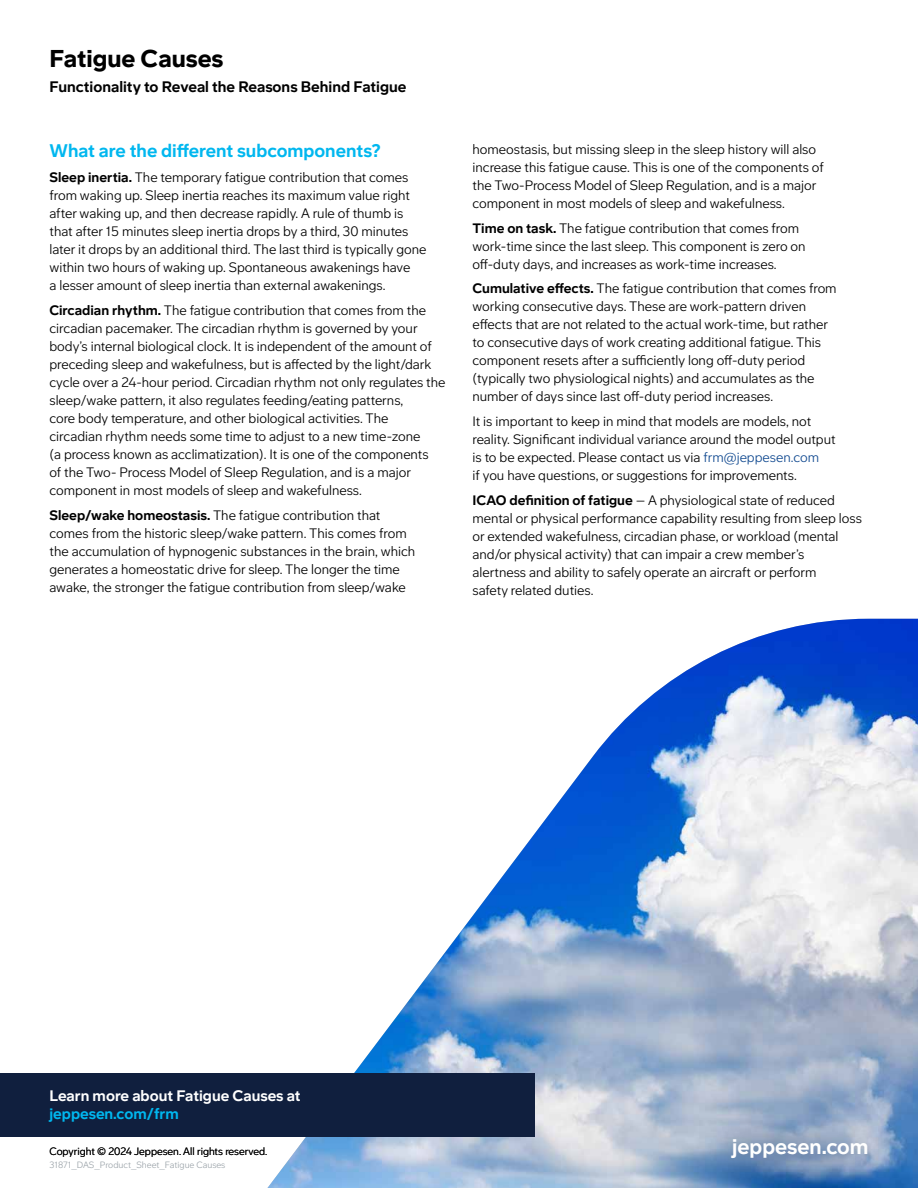
<style>
.page{position:relative;width:918px;height:1188px;background:#fff}
.page>*{position:absolute;margin:0;border:0;box-sizing:border-box;transform-origin:0 0}
.t1{font:900 24px "Boeing Meso";color:#000}
.t2{font:700 21px "Boeing Meso";color:#fff}
.t3{font:700 18px "Boeing Meso";color:#00b7ef}
.t4{font:700 15px "Boeing Meso";color:#000}
.t5{font:700 15px "Boeing Meso";color:#fff}
.t6{font:700 15px "Boeing Meso";color:#00b7ef}
.t7{font:300 13.5px/18px "Boeing Meso";color:#000}
.t8{font:300 10.5px "Boeing Meso";color:#000}
.t9{font:300 9px "Boeing Meso";color:#9da5ab}
.s1{font-weight:700}
.s2{color:#134b91}
</style>
<div class="page">
<div style="left:0;top:1073px;width:524px;height:64px;background:#101f3e"></div>
<img style="left:267px;top:619px;width:651px;height:569px">
<div style="left:49px;top:1073px;width:486px;height:64px;background:#101f3e"></div>
<div style="left:704px;top:1113px;width:192px;height:73px;background:#101f3e;opacity:.75"></div>
<h1 class="t1" style="left:49px;top:44px;width:175px">Fatigue Causes</h1>
<p class="t4" style="left:49px;top:78px;width:358px">Functionality to Reveal the Reasons Behind Fatigue</p>
<h3 class="t3" style="left:49px;top:140px;width:333px">What are the different subcomponents?</h3>
<p class="t7" style="left:49px;top:168px;width:378px"><span class="s1">Sleep inertia.</span> The temporary fatigue contribution that comes from waking up. Sleep inertia reaches its maximum value right after waking up, and then decrease rapidly. A rule of thumb is that after 15 minutes sleep inertia drops by a third, 30 minutes later it drops by an additional third. The last third is typically gone within two hours of waking up. Spontaneous awakenings have<br>a lesser amount of sleep inertia than external awakenings.</p>
<p class="t7" style="left:49px;top:301px;width:397px"><span class="s1">Circadian rhythm.</span> The fatigue contribution that comes from the circadian pacemaker. The circadian rhythm is governed by your body’s internal biological clock. It is independent of the amount of preceding sleep and wakefulness, but is affected by the light/dark cycle over a 24-hour period. Circadian rhythm not only regulates the sleep/wake pattern, it also regulates feeding/eating patterns,<br>core body temperature, and other biological activities. The<br>circadian rhythm needs some time to adjust to a new time-zone<br>(a process known as acclimatization). It is one of the components<br>of the Two- Process Model of Sleep Regulation, and is a major component in most models of sleep and wakefulness.</p>
<p class="t7" style="left:49px;top:506px;width:367px"><span class="s1">Sleep/wake homeostasis.</span> The fatigue contribution that comes from the historic sleep/wake pattern. This comes from the accumulation of hypnogenic substances in the brain, which generates a homeostatic drive for sleep. The longer the time awake, the stronger the fatigue contribution from sleep/wake</p>
<p class="t7" style="left:473px;top:140px;width:353px">homeostasis, but missing sleep in the sleep history will also increase this fatigue cause. This is one of the components of the Two-Process Model of Sleep Regulation, and is a major component in most models of sleep and wakefulness.</p>
<p class="t7" style="left:473px;top:219px;width:335px"><span class="s1">Time on task.</span> The fatigue contribution that comes from work-time since the last sleep. This component is zero on off-duty days, and increases as work-time increases.</p>
<p class="t7" style="left:473px;top:280px;width:366px"><span class="s1">Cumulative effects.</span> The fatigue contribution that comes from working consecutive days. These are work-pattern driven effects that are not related to the actual work-time, but rather to consecutive days of work creating additional fatigue. This component resets after a sufficiently long off-duty period (typically two physiological nights) and accumulates as the number of days since last off-duty period increases.</p>
<p class="t7" style="left:473px;top:412px;width:365px">It is important to keep in mind that models are models, not reality. Significant individual variance around the model output is to be expected. Please contact us via <span class="s2">frm@jeppesen.com<br></span>if you have questions, or suggestions for improvements.</p>
<p class="t7" style="left:473px;top:491px;width:391px"><span class="s1">ICAO definition of fatigue</span> – A physiological state of reduced mental or physical performance capability resulting from sleep loss or extended wakefulness, circadian phase, or workload (mental and/or physical activity) that can impair a crew member’s<br>alertness and ability to safely operate an aircraft or perform<br>safety related duties.</p>
<p class="t5" style="left:49px;top:1087px;width:253px">Learn more about Fatigue Causes at</p>
<p class="t6" style="left:49px;top:1105px;width:131px">jeppesen.com/frm</p>
<p class="t8" style="left:49px;top:1145px;width:219px">Copyright © 2024 Jeppesen. All rights reserved.</p>
<h2 class="t2" style="left:732px;top:1134px;width:138px">jeppesen.com</h2>
<p class="t9" style="left:49px;top:1160px;width:177px">31871_DAS_Product_Sheet_Fatigue Causes</p>
</div>
